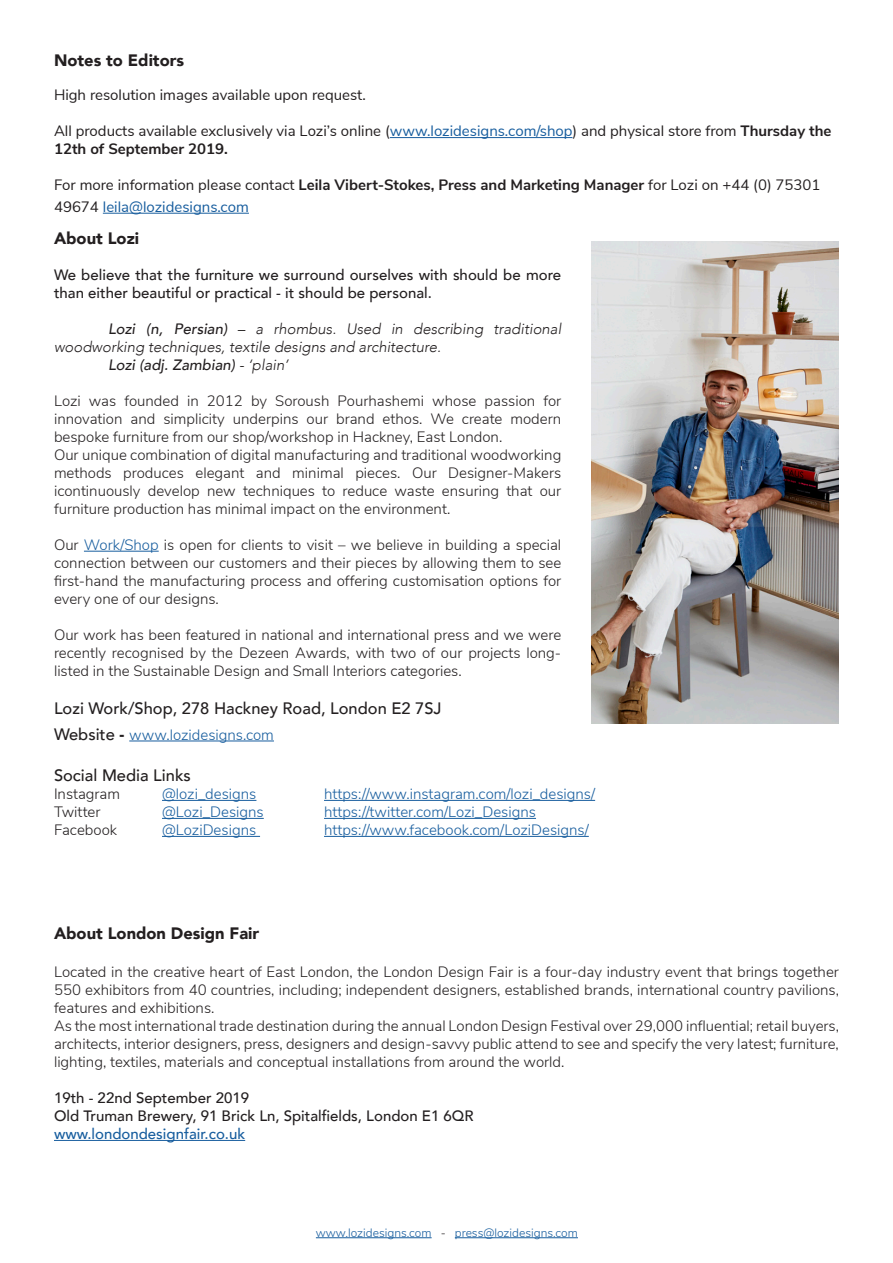
<style>
.page{position:relative;width:893px;height:1263px;background:#fff}
.page>*{position:absolute;margin:0;border:0;box-sizing:border-box;transform-origin:0 0}
.t1{font:500 16.5px "Avenir";color:#231f20}
.t2{font:900 16.5px "Avenir";color:#231f20}
.t3{font:300 15px/18px "Nunito Sans";color:#231f20;text-align:justify}
.t4{font:15px/18px "Nunito Sans";color:#231f20}
.t5{font:500 15px/18px "Avenir";color:#231f20}
.t6{font:300 15px "Nunito Sans";color:#175d9e}
.t7{font:italic 300 15px/18px "Avenir";color:#231f20}
.t8{font:500 15px "Avenir";color:#175d9e}
.t9{font:italic 500 15px "Avenir";color:#231f20}
.t10{font:300 12px "Nunito";color:#175d9e}
.s1{color:#175d9e}
.s2{font-weight:700}
.s3{font-weight:500}
.s4{font-weight:300}
.s5{font-family:"Avenir";font-weight:500;font-size:16.5px;color:#231f20}
.s6{font-family:"Avenir";font-weight:900;font-size:16.5px;color:#231f20}
.s7{color:#231f20}
</style>
<div class="page">
<hr style="left:316px;top:1237px;width:116px;height:1px;background:#175d9e">
<hr style="left:455px;top:1237px;width:123px;height:1px;background:#175d9e">
<img style="left:591px;top:242px;width:248px;height:481px">
<hr style="left:54px;top:1140px;width:191px;height:1px;background:#175d9e">
<hr style="left:129px;top:741px;width:145px;height:1px;background:#175d9e">
<hr style="left:162px;top:800px;width:94px;height:1px;background:#175d9e">
<hr style="left:324px;top:800px;width:271px;height:1px;background:#175d9e">
<hr style="left:162px;top:818px;width:102px;height:1px;background:#175d9e">
<hr style="left:324px;top:818px;width:212px;height:1px;background:#175d9e">
<hr style="left:162px;top:836px;width:98px;height:1px;background:#175d9e">
<hr style="left:324px;top:836px;width:265px;height:1px;background:#175d9e">
<hr style="left:84px;top:551px;width:75px;height:1px;background:#175d9e">
<hr style="left:390px;top:137px;width:182px;height:1px;background:#175d9e">
<hr style="left:103px;top:213px;width:146px;height:1px;background:#175d9e">
<p class="t2" style="left:54px;top:46px;width:132px">Notes to Editors</p>
<p class="t4" style="left:54px;top:85px;width:313px">High resolution images available upon request.</p>
<p class="t4" style="left:54px;top:121px;width:779px">All products available exclusively via Lozi’s online (<span class="s1">www.lozidesigns.com/shop</span>) and physical store from <span class="s2">Thursday the<br>12th of September 2019.</span></p>
<p class="t4" style="left:54px;top:174px;width:768px;line-height:21.6px">For more information please contact <span class="s2">Leila Vibert-Stokes, Press and Marketing Manager</span> for Lozi on +44 (0) 75301<br>49674 <span class="s1">leila@lozidesigns.com</span></p>
<p class="t2" style="left:54px;top:224px;width:87px">About Lozi</p>
<p class="t5" style="left:54px;top:265px;width:509px">We believe that the furniture we surround ourselves with should be more than either beautiful or practical - it should be personal.</p>
<p class="t7" style="left:54px;top:320px;width:509px;text-indent:54px"><span class="s3">Lozi (n, Persian)</span> – a rhombus. Used in describing traditional woodworking techniques, textile designs and architecture.</p>
<p class="t9" style="left:108px;top:356px;width:182px">Lozi (adj. Zambian) <span class="s4">- ‘plain’</span></p>
<p class="t3" style="left:54px;top:391px;width:509px">Lozi was founded in 2012 by Soroush Pourhashemi whose passion for innovation and simplicity underpins our brand ethos. We create modern bespoke furniture from our shop/workshop in Hackney, East London.</p>
<p class="t3" style="left:54px;top:445px;width:509px">Our unique combination of digital manufacturing and traditional woodworking methods produces elegant and minimal pieces. Our Designer-Makers icontinuously develop new techniques to reduce waste ensuring that our furniture production has minimal impact on the environment.</p>
<p class="t3" style="left:54px;top:535px;width:509px">Our <span class="s1">Work/Shop</span> is open for clients to visit – we believe in building a special connection between our customers and their pieces by allowing them to see first-hand the manufacturing process and offering customisation options for every one of our designs.</p>
<p class="t3" style="left:54px;top:625px;width:509px">Our work has been featured in national and international press and we were recently recognised by the Dezeen Awards, with two of our projects long&shy;listed in the Sustainable Design and Small Interiors categories.</p>
<p class="t1" style="left:54px;top:694px;width:389px">Lozi Work/Shop, 278 Hackney Road, London E2 7SJ</p>
<p class="t6" style="left:54px;top:724px;width:221px"><span class="s5">Website</span> <span class="s6">-</span> www.lozidesigns.com</p>
<p class="t1" style="left:54px;top:761px;width:138px">Social Media Links</p>
<p class="t3" style="left:54px;top:784px;width:68px">Instagram</p>
<p class="t6" style="left:162px;top:783px;width:96px">@lozi_designs</p>
<p class="t6" style="left:324px;top:783px;width:273px">https://www.instagram.com/lozi_designs/</p>
<p class="t3" style="left:54px;top:802px;width:48px">Twitter</p>
<p class="t6" style="left:162px;top:801px;width:103px">@Lozi_Designs</p>
<p class="t6" style="left:324px;top:801px;width:213px">https://twitter.com/Lozi_Designs</p>
<p class="t3" style="left:54px;top:820px;width:65px">Facebook</p>
<p class="t6" style="left:162px;top:819px;width:96px">@LoziDesigns</p>
<p class="t6" style="left:324px;top:819px;width:266px">https://www.facebook.com/LoziDesigns/</p>
<p class="t2" style="left:54px;top:919px;width:207px">About London Design Fair</p>
<p class="t3" style="left:54px;top:962px;width:786px">Located in the creative heart of East London, the London Design Fair is a four-day industry event that brings together 550 exhibitors from 40 countries, including; independent designers, established brands, international country pavilions, features and exhibitions.</p>
<p class="t3" style="left:54px;top:1016px;width:786px">As the most international trade destination during the annual London Design Festival over 29,000 influential; retail buyers, architects, interior designers, press, designers and design-savvy public attend to see and specify the very latest; furniture, lighting, textiles, materials and conceptual installations from around the world.</p>
<p class="t5" style="left:54px;top:1088px;width:197px">19th - 22nd September 2019</p>
<p class="t5" style="left:54px;top:1106px;width:421px">Old Truman Brewery, 91 Brick Ln, Spitalfields, London E1 6QR</p>
<p class="t8" style="left:54px;top:1121px;width:193px">www.londondesignfair.co.uk</p>
<p class="t10" style="left:316px;top:1224px;width:264px">www.lozidesigns.com <span class="s7">-</span> press@lozidesigns.com</p>
</div>
